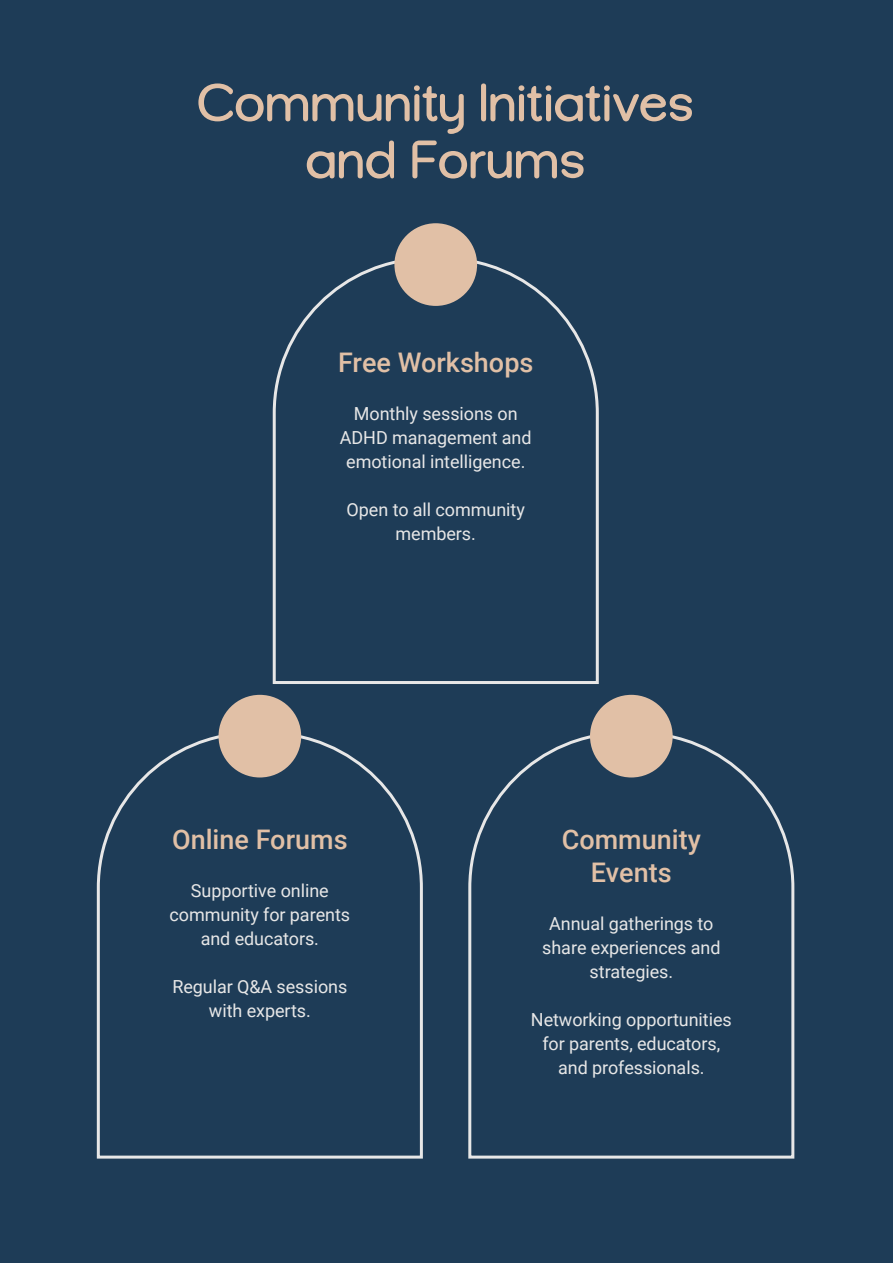
<style>
.page{position:relative;width:893px;height:1263px;background:#1e3c57}
.page>*{position:absolute;margin:0;border:0;box-sizing:border-box;transform-origin:0 0}
.t1{font:54px/57px "Caregold";color:#e1c0a6;text-align:center}
.t2{font:500 27px/32.4px "Roboto";color:#e1c0a6;text-align:center}
.t3{font:18px/24px "Roboto";letter-spacing:-.005em;color:#e7e7e7;text-align:center}
</style>
<div class="page">
<svg style="left:272px;top:255px;width:327px;height:429px"></svg>
<div style="left:394px;top:223px;width:83px;height:83px;background:#e1c0a6;border-radius:50%"></div>
<svg style="left:96px;top:730px;width:327px;height:429px"></svg>
<div style="left:219px;top:695px;width:82px;height:82px;background:#e1c0a6;border-radius:50%"></div>
<svg style="left:468px;top:735px;width:327px;height:424px"></svg>
<div style="left:590px;top:695px;width:83px;height:82px;background:#e1c0a6;border-radius:50%"></div>
<h1 class="t1" style="left:197px;top:75px;width:499px">Community Initiatives and Forums</h1>
<h2 class="t2" style="left:338px;top:345px;width:197px">Free Workshops</h2>
<p class="t3" style="left:340px;top:401px;width:193px">Monthly sessions on<br>ADHD management and emotional intelligence.</p>
<p class="t3" style="left:347px;top:497px;width:180px">Open to all community members.</p>
<h2 class="t2" style="left:172px;top:822px;width:177px">Online Forums</h2>
<p class="t3" style="left:170px;top:878px;width:182px">Supportive online community for parents and educators.</p>
<p class="t3" style="left:172px;top:974px;width:177px">Regular Q&amp;A sessions with experts.</p>
<h2 class="t2" style="left:562px;top:822px;width:141px">Community<br>Events</h2>
<p class="t3" style="left:542px;top:910px;width:180px">Annual gatherings to share experiences and strategies.</p>
<p class="t3" style="left:531px;top:1006px;width:202px">Networking opportunities for parents, educators, and professionals.</p>
</div>
